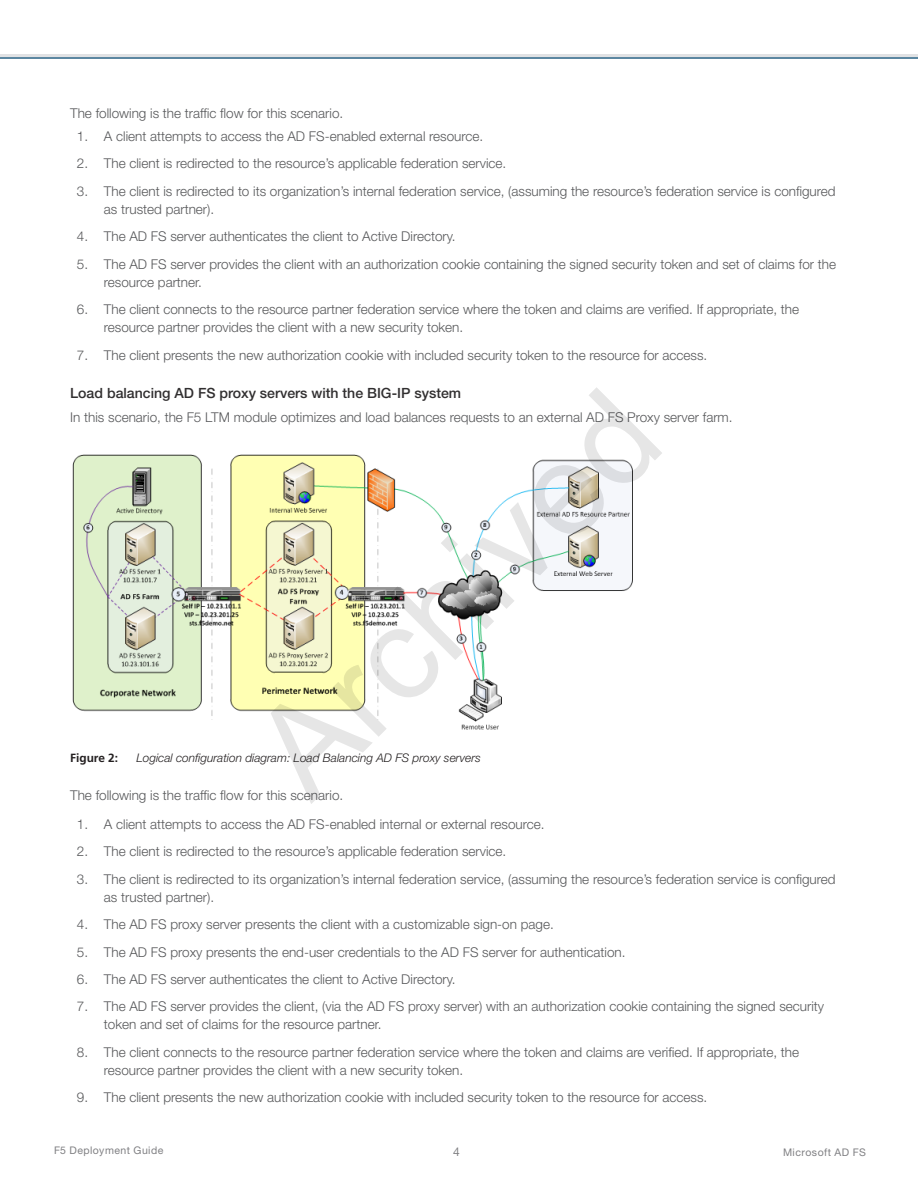
<style>
.page{position:relative;width:918px;height:1188px;background:#fff}
.page>*{position:absolute;margin:0;border:0;box-sizing:border-box;transform-origin:0 0}
.t1{font:130.05px "Arial";color:rgb(0 0 0/.1)}
.DG--Heading_3{font:500 14.1px "Helvetica Neue LT Std";color:#312f30}
.DG--body-2nd_paragra{font:300 13.5px/18px "Helvetica Neue LT Std";color:#57585a}
.t2{font:12px "Helvetica Neue LT Std";color:#808083}
.t3{font:italic 300 11.85px "Helvetica Neue LT Std";color:#231f20}
.t4{font:700 11.85px "Frutiger LT Std";color:#231f20}
.t5{font:10.5px "Helvetica Neue LT Std";letter-spacing:.045em;color:#808083}
</style>
<div class="page">
<svg style="left:0;top:56px;width:918px;height:2px;background:#9eb4c2"></svg>
<hr style="left:0;top:54px;width:918px;height:2px;background:#e1e2e4">
<img style="left:72px;top:454px;width:561px;height:276px">
<p class="DG--body-2nd_paragra" style="left:70px;top:104px;width:275px">The following is the traffic flow for this scenario.</p>
<p class="DG--body-2nd_paragra" style="left:77px;top:127px;width:408px">1. A client attempts to access the AD FS-enabled external resource.</p>
<p class="DG--body-2nd_paragra" style="left:77px;top:154px;width:431px">2. The client is redirected to the resource’s applicable federation service.</p>
<p class="DG--body-2nd_paragra" style="left:104px;top:182px;width:733px;text-indent:-27px">3. The client is redirected to its organization’s internal federation service, (assuming the resource’s federation service is configured as trusted partner).</p>
<p class="DG--body-2nd_paragra" style="left:77px;top:227px;width:380px">4. The AD FS server authenticates the client to Active Directory.</p>
<p class="DG--body-2nd_paragra" style="left:104px;top:255px;width:734px;text-indent:-27px">5. The AD FS server provides the client with an authorization cookie containing the signed security token and set of claims for the resource partner.</p>
<p class="DG--body-2nd_paragra" style="left:104px;top:300px;width:697px;text-indent:-27px">6. The client connects to the resource partner federation service where the token and claims are verified. If appropriate, the resource partner provides the client with a new security token.</p>
<p class="DG--body-2nd_paragra" style="left:77px;top:346px;width:632px">7. The client presents the new authorization cookie with included security token to the resource for access.</p>
<p class="DG--Heading_3" style="left:70px;top:384px;width:393px">Load balancing AD FS proxy servers with the BIG-IP system</p>
<p class="DG--body-2nd_paragra" style="left:70px;top:408px;width:664px">In this scenario, the F5 LTM module optimizes and load balances requests to an external AD FS Proxy server farm.</p>
<h1 class="t1" style="left:216px;top:708px;width:507px;rotate:-45deg">Archived</h1>
<p class="t4" style="left:70px;top:751px;width:49px">Figure 2:</p>
<p class="t3" style="left:137px;top:750px;width:346px">Logical configuration diagram: Load Balancing AD FS proxy servers</p>
<p class="DG--body-2nd_paragra" style="left:70px;top:786px;width:275px">The following is the traffic flow for this scenario.</p>
<p class="DG--body-2nd_paragra" style="left:77px;top:815px;width:469px">1. A client attempts to access the AD FS-enabled internal or external resource.</p>
<p class="DG--body-2nd_paragra" style="left:77px;top:842px;width:431px">2. The client is redirected to the resource’s applicable federation service.</p>
<p class="DG--body-2nd_paragra" style="left:104px;top:870px;width:733px;text-indent:-27px">3. The client is redirected to its organization’s internal federation service, (assuming the resource’s federation service is configured as trusted partner).</p>
<p class="DG--body-2nd_paragra" style="left:77px;top:915px;width:478px">4. The AD FS proxy server presents the client with a customizable sign-on page.</p>
<p class="DG--body-2nd_paragra" style="left:77px;top:942px;width:550px">5. The AD FS proxy presents the end-user credentials to the AD FS server for authentication.</p>
<p class="DG--body-2nd_paragra" style="left:77px;top:970px;width:380px">6. The AD FS server authenticates the client to Active Directory.</p>
<p class="DG--body-2nd_paragra" style="left:104px;top:997px;width:722px;text-indent:-27px">7. The AD FS server provides the client, (via the AD FS proxy server) with an authorization cookie containing the signed security token and set of claims for the resource partner.</p>
<p class="DG--body-2nd_paragra" style="left:104px;top:1043px;width:697px;text-indent:-27px">8. The client connects to the resource partner federation service where the token and claims are verified. If appropriate, the resource partner provides the client with a new security token.</p>
<p class="DG--body-2nd_paragra" style="left:77px;top:1088px;width:632px">9. The client presents the new authorization cookie with included security token to the resource for access.</p>
<p class="t5" style="left:54px;top:1145px;width:111px">F5 Deployment Guide</p>
<p class="t2" style="left:453px;top:1144px;width:8px">4</p>
<p class="t5" style="left:783px;top:1146px;width:84px">Microsoft AD FS</p>
</div>
